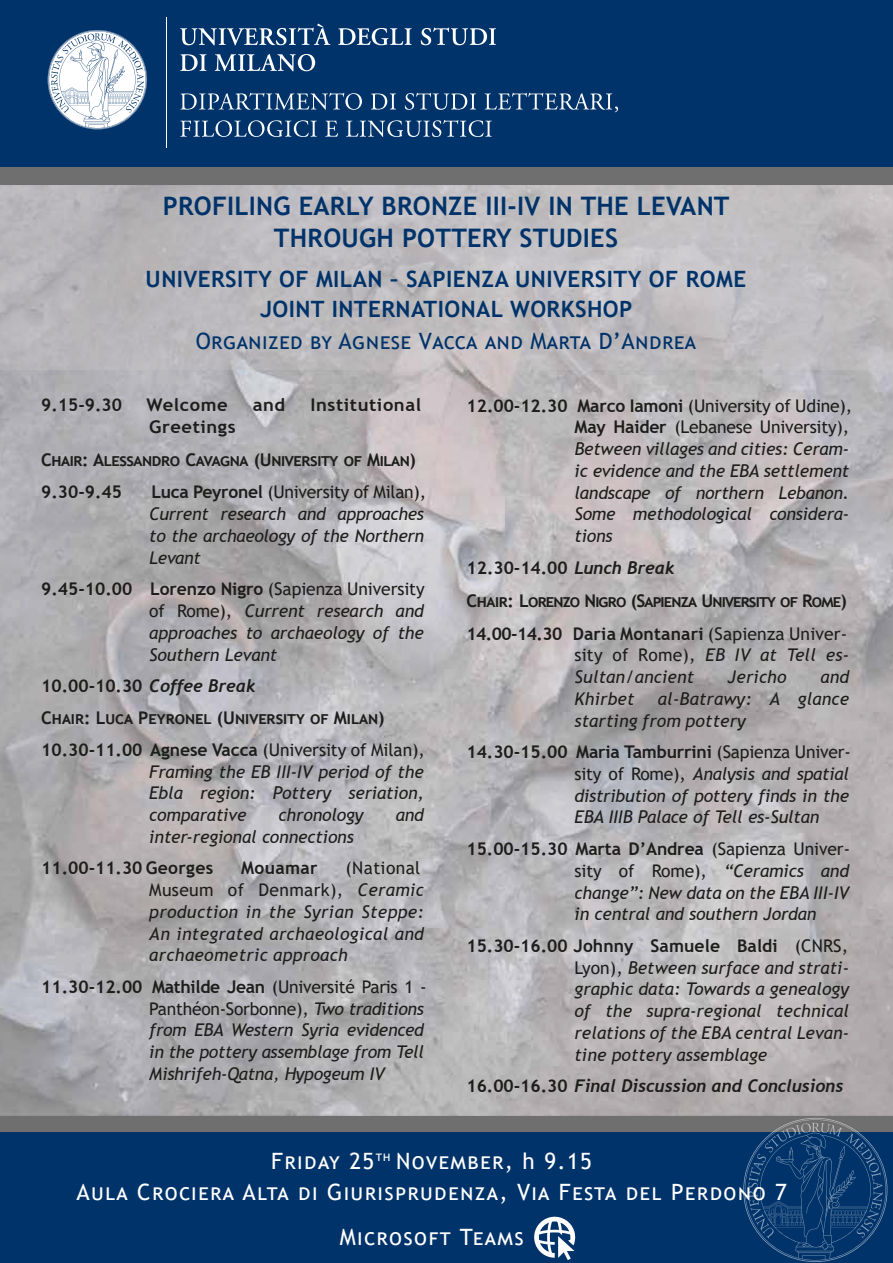
<style>
.page{position:relative;width:893px;height:1263px;background:#fff}
.page>*{position:absolute;margin:0;border:0;box-sizing:border-box;transform-origin:0 0}
.t1{font:700 25.5px/32.1px "Trebuchet MS";letter-spacing:.01em;color:#00336a;text-align:center}
.t2{font:22.5px/31.5px "Trebuchet MS";letter-spacing:.06em;color:#fff;text-align:center}
.t3{font:700 22.5px/30px "Trebuchet MS";letter-spacing:.02em;color:#00336a;text-align:center}
.t4{font:22.5px "Trebuchet MS";letter-spacing:.02em;color:#00336a}
.t5{font:italic 17.55px/21.8px "Trebuchet MS";letter-spacing:-.005em;color:#1d1d1b}
.t6{font:italic 17.55px/21.8px "Trebuchet MS";letter-spacing:.02em;color:#1d1d1b}
.t7{font:700 17.55px/32px "Trebuchet MS";color:#1d1d1b}
.t8{font:700 17.55px/32.7px "Trebuchet MS";letter-spacing:-.03em;color:#1d1d1b}
.t9{font:700 17.55px/32.5px "Trebuchet MS";letter-spacing:-.02em;color:#1d1d1b;scale:1.05 1}
.t10{font:italic 700 17.55px "Trebuchet";color:#1d1d1b}
.t11{font:700 17.55px "Trebuchet MS";letter-spacing:.02em;color:#1d1d1b}
.t12{font:700 17.55px "Trebuchet MS";letter-spacing:.03em;color:#1d1d1b;scale:1.05 1}
.t13{font:700 17.55px "Trebuchet MS";color:#1d1d1b;scale:1.05 1}
.s1{font-weight:700;font-style:normal}
.s2{font-style:normal}
.s3{font-family:"Trebuchet";font-style:italic}
.s4{font-weight:400}
.s5{font-family:"Trebuchet MS";font-style:normal}
</style>
<div class="page">
<div style="left:0;top:1115px;width:893px;height:29px;background:#706f6f"></div>
<div style="left:0;top:1132px;width:893px;height:131px;background:#00336a"></div>
<div style="left:0;top:151px;width:893px;height:34px;background:#706f6f"></div>
<img style="left:0;top:185px;width:893px;height:930px">
<svg style="left:0;top:186px;width:893px;height:184px;background:#bdbbbd"></svg>
<div style="left:0;top:0;width:893px;height:166px;background:#00336a"></div>
<svg style="left:743px;top:1118px;width:144px;height:144px"></svg>
<svg style="left:180px;top:24px;width:150px;height:21px"></svg>
<svg style="left:338px;top:28px;width:74px;height:17px"></svg>
<svg style="left:421px;top:28px;width:75px;height:17px"></svg>
<svg style="left:180px;top:54px;width:26px;height:17px"></svg>
<svg style="left:215px;top:54px;width:100px;height:17px"></svg>
<svg style="left:180px;top:93px;width:182px;height:17px"></svg>
<svg style="left:371px;top:93px;width:25px;height:17px"></svg>
<svg style="left:405px;top:93px;width:71px;height:17px"></svg>
<svg style="left:485px;top:93px;width:133px;height:19px"></svg>
<svg style="left:180px;top:120px;width:137px;height:17px"></svg>
<svg style="left:325px;top:121px;width:13px;height:16px"></svg>
<svg style="left:346px;top:120px;width:146px;height:17px"></svg>
<hr style="left:166px;top:17px;width:1px;height:131px;background:#fff">
<svg style="left:48px;top:30px;width:99px;height:99px"></svg>
<svg style="left:534px;top:1217px;width:41px;height:43px"></svg>
<h1 class="t1" style="left:163px;top:190px;width:568px">PROFILING EARLY BRONZE III-IV IN THE LEVANT<br>THROUGH POTTERY STUDIES</h1>
<p class="t3" style="left:146px;top:264px;width:602px">UNIVERSITY OF MILAN – SAPIENZA UNIVERSITY OF ROME<br>JOINT INTERNATIONAL WORKSHOP</p>
<p class="t4" style="left:196px;top:327px;width:502px">ORGANIZED BY AGNESE VACCA AND MARTA D’ANDREA</p>
<p class="t7" style="left:41px;top:389px;width:82px">9.15-9.30</p>
<p class="t12" style="left:146px;top:394px;width:79px">Welcome</p>
<p class="t13" style="left:253px;top:394px;width:32px">and</p>
<p class="t12" style="left:311px;top:394px;width:107px">Institutional</p>
<p class="t9" style="left:41px;top:411px;width:358px;text-indent:108px">Greetings<br>CHAIR: ALESSANDRO CAVAGNA (UNIVERSITY OF MILAN)<br>9.30-9.45</p>
<p class="t5" style="left:149px;top:481px;width:278px"><span class="s1">Luca Peyronel</span> <span class="s2">(University of Milan),<br></span>Current research and approaches to the archaeology of the Northern<br>Levant</p>
<p class="t5" style="left:149px;top:578px;width:277px;text-align:justify;text-indent:-108px"><span class="s1">9.45-10.00 Lorenzo Nigro</span> <span class="s2">(Sapienza University of Rome),</span> Current research and approaches to archaeology of the Southern Levant</p>
<p class="t7" style="left:41px;top:670px;width:385px">10.00-10.30 <span class="s3">Coffee Break<br></span>CHAIR: LUCA PEYRONEL (UNIVERSITY OF MILAN)<br>10.30-11.00 Agnese Vacca <span class="s4">(University of Milan),</span></p>
<p class="t5" style="left:149px;top:760px;width:276px;text-align:justify">Framing the EB III-IV period of the Ebla region: Pottery seriation, comparative</p>
<p class="t5" style="left:279px;top:804px;width:86px">chronology</p>
<p class="t5" style="left:396px;top:804px;width:30px">and</p>
<p class="t5" style="left:149px;top:826px;width:206px">inter-regional connections</p>
<p class="t11" style="left:41px;top:857px;width:174px">11.00-11.30 Georges</p>
<p class="t11" style="left:241px;top:857px;width:78px">Mouamar</p>
<p class="t6" style="left:149px;top:857px;width:276px;text-indent:196px"><span class="s2">(National<br>Museum of Denmark),</span> Ceramic production in the Syrian Steppe:<br>An integrated archaeological and archaeometric approach</p>
<p class="t5" style="left:149px;top:976px;width:279px;text-indent:-108px"><span class="s1">11.30-12.00 Mathilde Jean</span> <span class="s2">(Université Paris 1 - Panthéon-Sorbonne),</span> Two traditions from EBA Western Syria evidenced in the pottery assemblage from Tell Mishrifeh-Qatna, Hypogeum IV</p>
<p class="t5" style="left:574px;top:394px;width:279px;text-indent:-108px"><span class="s1">12.00-12.30 Marco Iamoni</span> <span class="s2">(University of Udine),<br></span><span class="s1">May Haider</span> <span class="s2">(Lebanese University),<br></span>Between villages and cities: Ceram&shy;ic evidence and the EBA settlement landscape of northern Lebanon.<br>Some methodological considera&shy;tions</p>
<p class="t8" style="left:466px;top:552px;width:382px">12.30-14.00 <span class="s3">Lunch Break<br></span>CHAIR: LORENZO NIGRO (SAPIENZA UNIVERSITY OF ROME)<br>14.00-14.30 Daria Montanari <span class="s4">(Sapienza Univer-</span></p>
<p class="t5" style="left:574px;top:644px;width:276px"><span class="s2">sity of Rome),</span> EB IV at Tell es-<br>Sultan/ancient</p>
<p class="t5" style="left:728px;top:666px;width:60px">Jericho</p>
<p class="t5" style="left:820px;top:666px;width:30px">and</p>
<p class="t5" style="left:574px;top:688px;width:276px;text-indent:83px">al-Batrawy: A glance starting from pottery</p>
<p class="t5" style="left:574px;top:741px;width:278px;text-align:justify;text-indent:-108px"><span class="s1">14.30-15.00 Maria Tamburrini</span> <span class="s2">(Sapienza Univer&shy;sity of Rome),</span> Analysis and spatial distribution of pottery finds in the EBA IIIB Palace of Tell es-Sultan</p>
<p class="t5" style="left:574px;top:838px;width:277px;text-align:justify;text-indent:-108px"><span class="s1">15.00-15.30 Marta D’Andrea</span> <span class="s2">(Sapienza Univer&shy;sity of Rome),</span> “Ceramics and change”: New data on the EBA III-IV in central and southern Jordan</p>
<p class="t5" style="left:574px;top:935px;width:276px;text-align:justify;text-indent:-108px"><span class="s1">15.30-16.00 Johnny Samuele Baldi</span> <span class="s2">(CNRS, Lyon),</span> Between surface and strati&shy;graphic data: Towards a genealogy of the supra-regional technical relations of the EBA central Levan&shy;tine pottery assemblage</p>
<p class="t10" style="left:466px;top:1075px;width:378px"><span class="s5">16.00-16.30</span> Final Discussion and Conclusions</p>
<p class="t5" style="left:574px;top:688px;width:62px">Khirbet</p>
<p class="t2" style="left:76px;top:1145px;width:712px">FRIDAY 25<sup>TH</sup> NOVEMBER, h 9.15<br>AULA CROCIERA ALTA DI GIURISPRUDENZA, VIA FESTA DEL PERDONO 7</p>
<p class="t2" style="left:340px;top:1221px;width:185px">MICROSOFT TEAMS</p>
</div>
